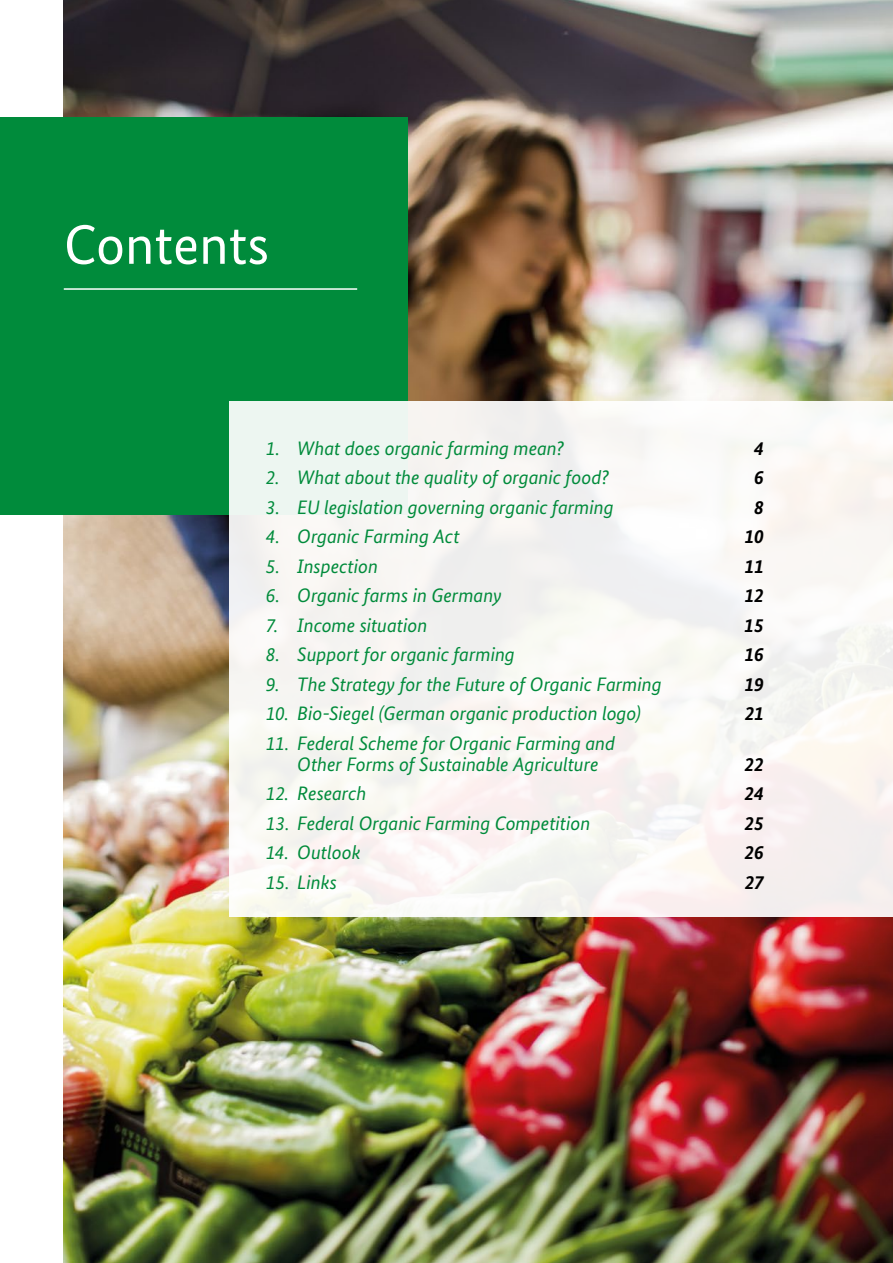
<style>
.page{position:relative;width:893px;height:1263px;background:#fff}
.page>*{position:absolute;margin:0;border:0;box-sizing:border-box;transform-origin:0 0}
.t1{font:55.5px "Bundes Sans";color:#fff}
.t2{font:italic 19.5px/21px "Bundes Sans";letter-spacing:-.005em;color:#008b3b}
.t3{font:italic 700 19.5px "Bundes Sans";letter-spacing:-.01em;color:#000}
</style>
<div class="page">
<img style="left:64px;top:0;width:829px;height:1263px">
<div style="left:0;top:117px;width:407px;height:397px;background:#008b3b"></div>
<hr style="left:64px;top:288px;width:293px;height:2px;background:#fff">
<div style="left:230px;top:401px;width:663px;height:516px;background:#f9f6f2"></div>
<h1 class="t1" style="left:64px;top:211px;width:207px">Contents</h1>
<p class="t2" style="left:266px;top:437px;width:300px">1. What does organic farming mean?</p>
<p class="t3" style="left:754px;top:436px;width:11px">4</p>
<p class="t2" style="left:266px;top:467px;width:345px">2. What about the quality of organic food?</p>
<p class="t3" style="left:754px;top:466px;width:11px">6</p>
<p class="t2" style="left:266px;top:496px;width:349px">3. EU legislation governing organic farming</p>
<p class="t3" style="left:754px;top:495px;width:11px">8</p>
<p class="t2" style="left:266px;top:526px;width:195px">4. Organic Farming Act</p>
<p class="t3" style="left:744px;top:525px;width:21px">10</p>
<p class="t2" style="left:266px;top:555px;width:114px">5. Inspection</p>
<p class="t3" style="left:745px;top:554px;width:21px">11</p>
<p class="t2" style="left:266px;top:585px;width:237px">6. Organic farms in Germany</p>
<p class="t3" style="left:744px;top:584px;width:21px">12</p>
<p class="t2" style="left:266px;top:614px;width:163px">7. Income situation</p>
<p class="t3" style="left:744px;top:613px;width:21px">15</p>
<p class="t2" style="left:266px;top:644px;width:251px">8. Support for organic farming</p>
<p class="t3" style="left:745px;top:643px;width:21px">16</p>
<p class="t2" style="left:266px;top:673px;width:397px">9. The Strategy for the Future of Organic Farming</p>
<p class="t3" style="left:744px;top:672px;width:21px">19</p>
<p class="t2" style="left:266px;top:703px;width:377px">10. Bio-Siegel (German organic production logo)</p>
<p class="t3" style="left:745px;top:702px;width:21px">21</p>
<p class="t2" style="left:297px;top:732px;width:319px;text-indent:-31px">11. Federal Scheme for Organic Farming and<br>Other Forms of Sustainable Agriculture</p>
<p class="t3" style="left:744px;top:752px;width:21px">22</p>
<p class="t2" style="left:266px;top:783px;width:102px">12. Research</p>
<p class="t3" style="left:744px;top:782px;width:21px">24</p>
<p class="t2" style="left:266px;top:812px;width:326px">13. Federal Organic Farming Competition</p>
<p class="t3" style="left:744px;top:811px;width:21px">25</p>
<p class="t2" style="left:266px;top:842px;width:96px">14. Outlook</p>
<p class="t3" style="left:744px;top:841px;width:21px">26</p>
<p class="t2" style="left:266px;top:871px;width:73px">15. Links</p>
<p class="t3" style="left:745px;top:870px;width:21px">27</p>
</div>
